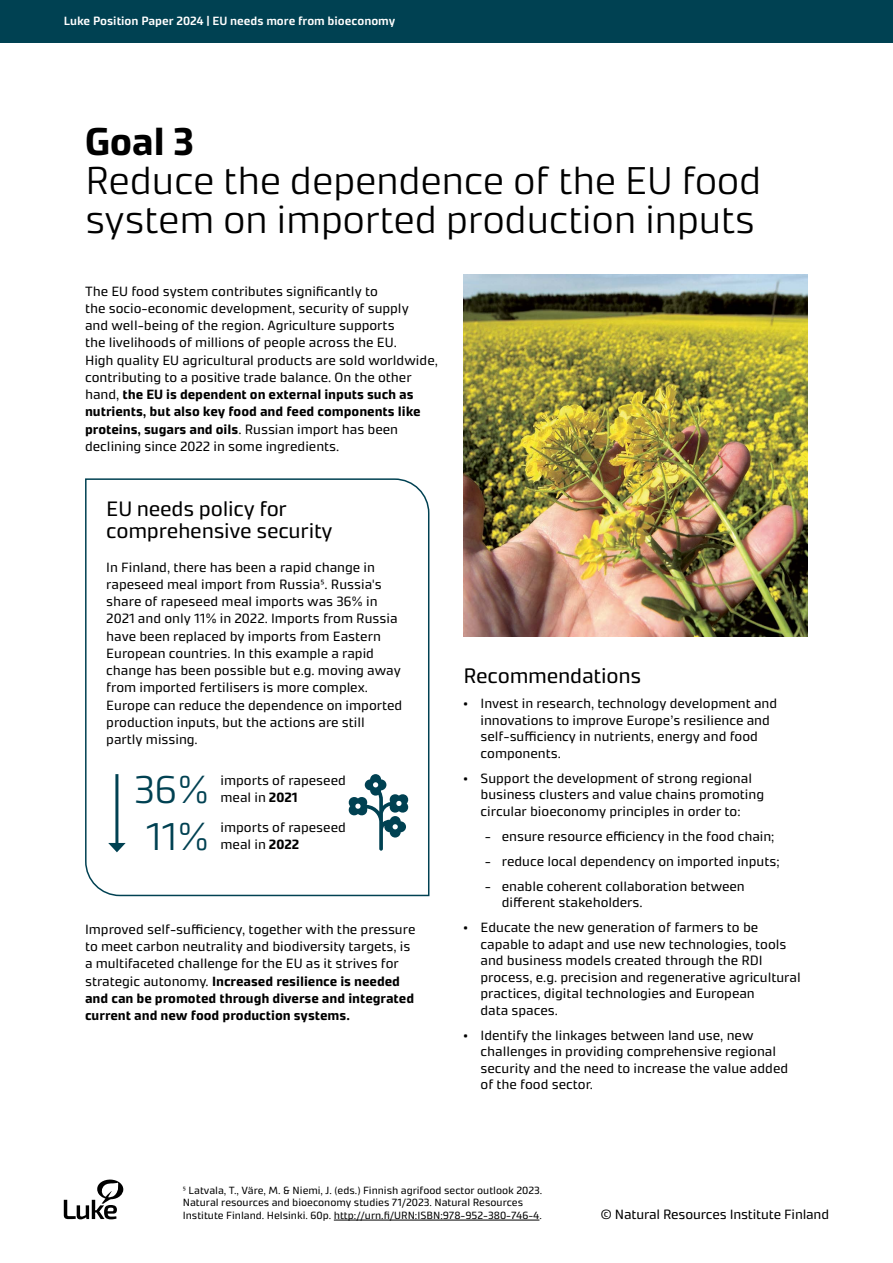
<style>
.page{position:relative;width:893px;height:1263px;background:#fff}
.page>*{position:absolute;margin:0;border:0;box-sizing:border-box;transform-origin:0 0}
.H1_Title_Left_Position_Paper_30_black{font:300 39px/39px "Accura";letter-spacing:-.01em;color:#000}
.t1{font:300 39px/46.8px "Accura";color:#004152;text-align:center}
.H1_Title_Left_Position_Paper_30_black-2{font:700 39px "Accura";color:#000}
.H2_Headline_new{font:21px/22.5px "Accura";letter-spacing:-.01em;color:#000}
.P_Body_text{font:13.5px/17.2px "Accura";color:#000}
.t2{font:600 12px "Accura";color:#fff}
.Artifact_more_information{font:10.5px/12.6px "Accura";color:#000}
.s1{font-weight:700}
</style>
<div class="page">
<img style="left:463px;top:274px;width:345px;height:363px">
<hr style="left:334px;top:1220px;width:205px;height:1px;background:#000">
<svg style="left:85px;top:478px;width:345px;height:419px"></svg>
<svg style="left:348px;top:774px;width:61px;height:77px"></svg>
<hr style="left:115px;top:774px;width:3px;height:72px;background:#004152">
<svg style="left:108px;top:843px;width:18px;height:9px"></svg>
<svg style="left:64px;top:1179px;width:60px;height:40px"></svg>
<div style="left:0;top:0;width:893px;height:43px;background:#004152"></div>
<p class="t2" style="left:64px;top:14px;width:333px">Luke Position Paper 2024 | EU needs more from bioeconomy</p>
<p class="H1_Title_Left_Position_Paper_30_black-2" style="left:85px;top:118px;width:110px">Goal 3</p>
<p class="H1_Title_Left_Position_Paper_30_black" style="left:85px;top:160px;width:678px">Reduce the dependence of the EU food system on imported production inputs</p>
<p class="P_Body_text" style="left:85px;top:282px;width:325px">The EU food system contributes significantly to<br>the socio-economic development, security of supply and well-being of the region. Agriculture supports the livelihoods of millions of people across the EU.</p>
<p class="P_Body_text" style="left:85px;top:351px;width:354px">High quality EU agricultural products are sold worldwide, contributing to a positive trade balance. On the other hand, <span class="s1">the EU is dependent on external inputs such as nutrients, but also key food and feed components like proteins, sugars and oils</span>. Russian import has been declining since 2022 in some ingredients.</p>
<p class="H2_Headline_new" style="left:106px;top:497px;width:228px">EU needs policy for comprehensive security</p>
<p class="P_Body_text" style="left:106px;top:558px;width:298px">In Finland, there has been a rapid change in rapeseed meal import from Russia5. Russia's share of rapeseed meal imports was 36% in 2021 and only 11% in 2022. Imports from Russia have been replaced by imports from Eastern European countries. In this example a rapid change has been possible but e.g. moving away from imported fertilisers is more complex.<br>Europe can reduce the dependence on imported production inputs, but the actions are still partly missing.</p>
<p class="t1" style="left:134px;top:765px;width:77px">36%<br>11%</p>
<p class="P_Body_text" style="left:221px;top:771px;width:127px">imports of rapeseed meal in <span class="s1">2021</span></p>
<p class="P_Body_text" style="left:221px;top:818px;width:127px">imports of rapeseed meal in <span class="s1">2022</span></p>
<p class="P_Body_text" style="left:85px;top:920px;width:332px">Improved self-sufficiency, together with the pressure to meet carbon neutrality and biodiversity targets, is a multifaceted challenge for the EU as it strives for strategic autonomy. <span class="s1">Increased resilience is needed and can be promoted through diverse and integrated current and new food production systems.</span></p>
<p class="H2_Headline_new" style="left:463px;top:664px;width:179px">Recommendations</p>
<p class="P_Body_text" style="left:480px;top:695px;width:298px;line-height:16.5px;text-indent:-17px">• Invest in research, technology development and innovations to improve Europe’s resilience and self-sufficiency in nutrients, energy and food components.</p>
<p class="P_Body_text" style="left:480px;top:769px;width:285px;line-height:16.5px;text-indent:-17px">• Support the development of strong regional business clusters and value chains promoting circular bioeconomy principles in order to:</p>
<p class="P_Body_text" style="left:485px;top:827px;width:291px">- ensure resource efficiency in the food chain;</p>
<p class="P_Body_text" style="left:485px;top:852px;width:296px">- reduce local dependency on imported inputs;</p>
<p class="P_Body_text" style="left:502px;top:877px;width:245px;line-height:16.5px;text-indent:-17px">- enable coherent collaboration between different stakeholders.</p>
<p class="P_Body_text" style="left:480px;top:919px;width:322px;line-height:16.5px;text-indent:-17px">• Educate the new generation of farmers to be capable to adapt and use new technologies, tools and business models created through the RDI process, e.g. precision and regenerative agricultural practices, digital technologies and European<br>data spaces.</p>
<p class="P_Body_text" style="left:480px;top:1026px;width:309px;line-height:16.5px;text-indent:-17px">• Identify the linkages between land use, new challenges in providing comprehensive regional security and the need to increase the value added of the food sector.</p>
<p class="Artifact_more_information" style="left:183px;top:1184px;width:361px">5 Latvala, T., Väre, M. &amp; Niemi, J. (eds.) Finnish agrifood sector outlook 2023.<br>Natural resources and bioeconomy studies 71/2023. Natural Resources<br>Institute Finland. Helsinki. 60p. http://urn.fi/URN:ISBN:978-952-380-746-4.</p>
<p class="P_Body_text" style="left:601px;top:1206px;width:230px">© Natural Resources Institute Finland</p>
</div>
